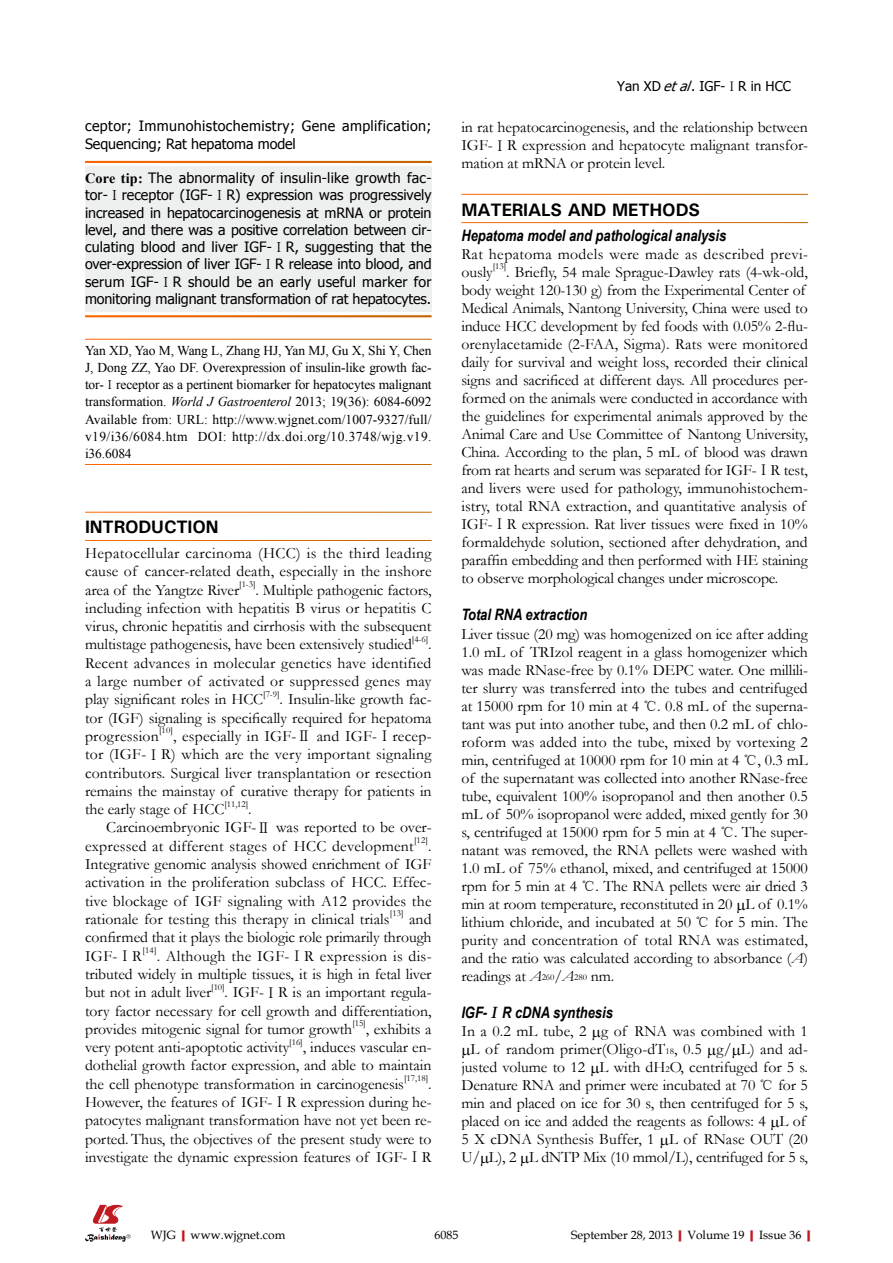
<style>
.page{position:relative;width:893px;height:1263px;background:#fff}
.page>*{position:absolute;margin:0;border:0;box-sizing:border-box;transform-origin:0 0}
.t1{font:700 18px "Univers";letter-spacing:-.01em;color:#000}
.t2{font:15.75px/18px "Garamond";letter-spacing:-.005em;color:#000;text-align:justify}
.t3{font:italic 700 15.75px "Arial Narrow";color:#000}
.t4{font:15.75px/18px "Garamond";letter-spacing:.025em;color:#000}
.t5{font:15.75px "Garamond";letter-spacing:.015em;color:#000}
.t6{font:14.25px/17.2px "Tahoma";letter-spacing:-.005em;color:#000;text-align:justify}
.t7{font:14.25px/17.2px "Tahoma";letter-spacing:.025em;color:#000}
.t8{font:13.5px/17.2px "Times New Roman";letter-spacing:.03em;color:#000;text-align:justify}
.t9{font:13.5px "Tahoma";color:#000}
.t10{font:12px "Book Antiqua";color:#000}
.t11{font:9.15px "Garamond";letter-spacing:-.005em;color:#000}
.s1{font-family:"Times New Roman";font-weight:700}
.s2{font-family:"Koz Min Pro";font-size:13.5px}
.s3{font-family:"Koz Min Pro";font-size:12px}
.s4{font-style:italic}
.s5{font-family:"Koz Min Pro";font-size:14.25px}
.s6{font-family:"Koz Min Pro";font-size:12.75px}
.s7{font-family:"Sim Sun";font-size:14.25px}
.s8{font-size:9.15px}
.s9{font-family:"Koz Min Pro";font-size:15px}
.s10{font-weight:700;color:#c01920}
</style>
<div class="page">
<svg style="left:85px;top:1205px;width:46px;height:37px"></svg>
<div style="left:85px;top:167px;width:347px;height:145px;background:#eeefef"></div>
<p class="t7" style="left:85px;top:117px;width:348px">ceptor; Immunohistochemistry; Gene amplification;<br>Sequencing; Rat hepatoma model</p>
<p class="t6" style="left:85px;top:169px;width:348px"><span class="s1">Core tip:</span> The abnormality of insulin-like growth fac&shy;tor-<span class="s2">Ⅰ</span>receptor (IGF-<span class="s2">Ⅰ</span>R) expression was progressively increased in hepatocarcinogenesis at mRNA or protein level, and there was a positive correlation between cir&shy;culating blood and liver IGF-<span class="s2">Ⅰ</span>R, suggesting that the over-expression of liver IGF-<span class="s2">Ⅰ</span>R release into blood, and serum IGF-<span class="s2">Ⅰ</span>R should be an early useful marker for monitoring malignant transformation of rat hepatocytes.</p>
<p class="t8" style="left:85px;top:341px;width:348px">Yan XD, Yao M, Wang L, Zhang HJ, Yan MJ, Gu X, Shi Y, Chen J, Dong ZZ, Yao DF. Overexpression of insulin-like growth fac&shy;tor-<span class="s3">Ⅰ</span> receptor as a pertinent biomarker for hepatocytes malignant transformation. <span class="s4">World J Gastroenterol</span> 2013; 19(36): 6084-6092<br>Available from: URL: http://www.wjgnet.com/1007-9327/full/ v19/i36/6084.htm DOI: http://dx.doi.org/10.3748/wjg.v19. i36.6084</p>
<p class="t1" style="left:85px;top:516px;width:135px">INTRODUCTION</p>
<p class="t2" style="left:85px;top:543px;width:348px">Hepatocellular carcinoma (HCC) is the third leading cause of cancer-related death, especially in the inshore area of the Yangtze River</p>
<p class="t11" style="left:239px;top:578px;width:18px">[1-3]</p>
<p class="t2" style="left:85px;top:580px;width:348px;text-indent:170px">. Multiple pathogenic factors, including infection with hepatitis B virus or hepatitis C virus, chronic hepatitis and cirrhosis with the subsequent multistage pathogenesis, have been extensively studied</p>
<p class="t11" style="left:412px;top:633px;width:18px">[4-6]</p>
<p class="t2" style="left:85px;top:635px;width:348px;text-indent:343px">.<br>Recent advances in molecular genetics have identified a large number of activated or suppressed genes may play significant roles in HCC</p>
<p class="t11" style="left:263px;top:688px;width:18px">[7-9]</p>
<p class="t2" style="left:85px;top:690px;width:348px;text-indent:194px">. Insulin-like growth fac&shy;tor (IGF) signaling is specifically required for hepatoma progression</p>
<p class="t11" style="left:159px;top:724px;width:15px">[10]</p>
<p class="t2" style="left:85px;top:726px;width:348px;text-indent:88px">, especially in IGF-<span class="s5">Ⅱ</span> and IGF-<span class="s5">Ⅰ</span> recep&shy;tor (IGF-<span class="s5">Ⅰ</span>R) which are the very important signaling contributors. Surgical liver transplantation or resection remains the mainstay of curative therapy for patients in the early stage of HCC</p>
<p class="t11" style="left:224px;top:797px;width:25px">[11,12]</p>
<p class="t2" style="left:248px;top:800px;width:5px">.</p>
<p class="t2" style="left:106px;top:818px;width:327px">Carcinoembryonic IGF-<span class="s5">Ⅱ</span> was reported to be over-</p>
<p class="t5" style="left:85px;top:835px;width:330px">expressed at different stages of HCC development</p>
<p class="t11" style="left:414px;top:834px;width:16px">[12]</p>
<p class="t2" style="left:85px;top:836px;width:348px;text-indent:343px">.<br>Integrative genomic analysis showed enrichment of IGF activation in the proliferation subclass of HCC. Effec&shy;tive blockage of IGF signaling with A12 provides the rationale for testing this therapy in clinical trials</p>
<p class="t11" style="left:390px;top:907px;width:15px">[13]</p>
<p class="t2" style="left:85px;top:909px;width:348px;text-indent:324px">and confirmed that it plays the biologic role primarily through IGF-<span class="s5">Ⅰ</span>R</p>
<p class="t11" style="left:142px;top:944px;width:16px">[14]</p>
<p class="t2" style="left:85px;top:946px;width:348px;text-indent:72px">. Although the IGF-<span class="s5">Ⅰ</span>R expression is dis&shy;tributed widely in multiple tissues, it is high in fetal liver but not in adult liver</p>
<p class="t11" style="left:211px;top:980px;width:15px">[10]</p>
<p class="t2" style="left:85px;top:983px;width:348px;text-indent:140px">. IGF-<span class="s5">Ⅰ</span>R is an important regula&shy;tory factor necessary for cell growth and differentiation, provides mitogenic signal for tumor growth</p>
<p class="t11" style="left:352px;top:1017px;width:15px">[15]</p>
<p class="t2" style="left:366px;top:1019px;width:67px">, exhibits a</p>
<p class="t2" style="left:85px;top:1038px;width:206px">very potent anti-apoptotic activity</p>
<p class="t11" style="left:289px;top:1035px;width:15px">[16]</p>
<p class="t2" style="left:85px;top:1037px;width:348px;text-indent:218px">, induces vascular en&shy;dothelial growth factor expression, and able to maintain the cell phenotype transformation in carcinogenesis</p>
<p class="t11" style="left:404px;top:1072px;width:26px">[17,18]</p>
<p class="t2" style="left:85px;top:1074px;width:348px;text-indent:343px">.<br>However, the features of IGF-<span class="s5">Ⅰ</span>R expression during he&shy;patocytes malignant transformation have not yet been re&shy;ported. Thus, the objectives of the present study were to investigate the dynamic expression features of IGF-<span class="s5">Ⅰ</span>R</p>
<p class="t9" style="left:617px;top:77px;width:175px">Yan XD <span class="s4">etal</span>. IGF-<span class="s6">Ⅰ</span>R in HCC</p>
<p class="t2" style="left:461px;top:117px;width:348px">in rat hepatocarcinogenesis, and the relationship between IGF-<span class="s5">Ⅰ</span>R expression and hepatocyte malignant transfor&shy;mation at mRNA or protein level.</p>
<p class="t1" style="left:461px;top:198px;width:240px">MATERIALS AND METHODS</p>
<p class="t3" style="left:461px;top:223px;width:266px">Hepatoma model and pathological analysis</p>
<p class="t4" style="left:461px;top:245px;width:348px">Rat hepatoma models were made as described previ&shy;ously</p>
<p class="t11" style="left:493px;top:260px;width:15px">[13]</p>
<p class="t2" style="left:461px;top:263px;width:348px;text-align:left;text-indent:45px">. Briefly, 54 male Sprague-Dawley rats (4-wk-old, body weight 120-130 g) from the Experimental Center of Medical Animals, Nantong University, China were used to induce HCC development by fed foods with 0.05% 2-flu&shy;orenylacetamide (2-FAA, Sigma). Rats were monitored daily for survival and weight loss, recorded their clinical signs and sacrificed at different days. All procedures per&shy;formed on the animals were conducted in accordance with the guidelines for experimental animals approved by the Animal Care and Use Committee of Nantong University, China. According to the plan, 5 mL of blood was drawn from rat hearts and serum was separated for IGF-<span class="s5">Ⅰ</span>R test, and livers were used for pathology, immunohistochem&shy;istry, total RNA extraction, and quantitative analysis of IGF-<span class="s5">Ⅰ</span>R expression. Rat liver tissues were fixed in 10% formaldehyde solution, sectioned after dehydration, and paraffin embedding and then performed with HE staining to observe morphological changes under microscope.</p>
<p class="t3" style="left:461px;top:603px;width:127px">Total RNA extraction</p>
<p class="t2" style="left:461px;top:624px;width:348px">Liver tissue (20 mg) was homogenized on ice after adding 1.0 mL of TRIzol reagent in a glass homogenizer which was made RNase-free by 0.1% DEPC water. One millili&shy;ter slurry was transferred into the tubes and centrifuged at 15000 rpm for 10 min at 4 <span class="s7">℃</span>. 0.8 mL of the superna&shy;tant was put into another tube, and then 0.2 mL of chlo&shy;roform was added into the tube, mixed by vortexing 2 min, centrifuged at 10000 rpm for 10 min at 4 <span class="s7">℃</span>, 0.3 mL of the supernatant was collected into another RNase-free tube, equivalent 100% isopropanol and then another 0.5 mL of 50% isopropanol were added, mixed gently for 30 s, centrifuged at 15000 rpm for 5 min at 4 <span class="s7">℃</span>. The super&shy;natant was removed, the RNA pellets were washed with 1.0 mL of 75% ethanol, mixed, and centrifuged at 15000 rpm for 5 min at 4 <span class="s7">℃</span>. The RNA pellets were air dried 3 min at room temperature, reconstituted in 20 L of 0.1% lithium chloride, and incubated at 50 <span class="s7">℃</span> for 5 min. The purity and concentration of total RNA was estimated, and the ratio was calculated according to absorbance (<span class="s4">A</span>) readings at <span class="s4">A</span><span class="s8">260</span>/<span class="s4">A</span><span class="s8">280</span> nm.</p>
<p class="t3" style="left:461px;top:1000px;width:153px">IGF-<span class="s9">Ⅰ</span>R cDNA synthesis</p>
<p class="t2" style="left:461px;top:1022px;width:348px;text-align:center">In a 0.2 mL tube, 2 g of RNA was combined with 1<br>L of random primer(Oligo-dT<span class="s8">18</span>, 0.5 g/ L) and ad&shy;justed volume to 12 L with dH<span class="s8">2</span>O, centrifuged for 5 s.<br>Denature RNA and primer were incubated at 70 <span class="s7">℃</span> for 5 min and placed on ice for 30 s, then centrifuged for 5 s, placed on ice and added the reagents as follows: 4 L of 5 X cDNA Synthesis Buffer, 1 L of RNase OUT (20<br>U/ L), 2 L dNTP Mix (10 mmol/L), centrifuged for 5 s,</p>
<p class="t10" style="left:151px;top:1226px;width:136px">WJG<span class="s10">|</span>www.wjgnet.com</p>
<p class="t10" style="left:434px;top:1226px;width:25px">6085</p>
<p class="t10" style="left:571px;top:1226px;width:246px">September 28, 2013<span class="s10">|</span>Volume 19<span class="s10">|</span>Issue 36<span class="s10">|</span></p>
</div>
